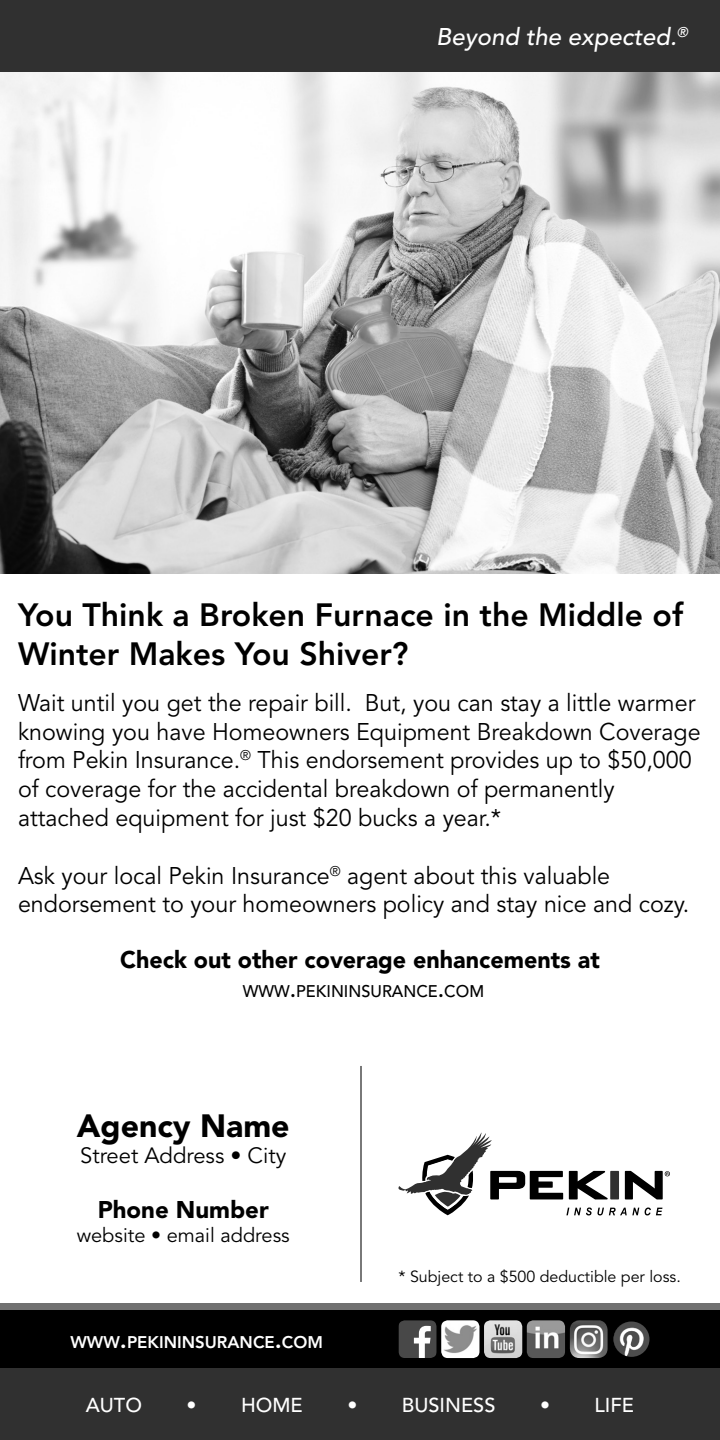
<style>
.page{position:relative;width:720px;height:1440px;background:#fff}
.page>*{position:absolute;margin:0;border:0;box-sizing:border-box;transform-origin:0 0}
.t1{font:800 32px/38.4px "Avenir LT Std";color:#000}
.t2{font:900 32px "Avenir LT Std";color:#000}
.t3{font:24px/28.8px "Avenir LT Std";color:#000}
.t4{font:900 24px "Avenir LT Std";color:#000}
.t5{font:italic 500 24px "Avenir LT Std";color:#fff}
.t6{font:22px "Avenir LT Std";color:#000}
.t7{font:500 20px "Avenir LT Std";color:#fff}
.t8{font:20px "Avenir LT Std";color:#000}
.t9{font:800 16.8px "Avenir LT Std";color:#fff}
.t10{font:500 16.8px "Avenir LT Std";color:#000}
.t11{font:16px "Avenir LT Std";color:#000}
.s1{font-size:24px}
</style>
<div class="page">
<div style="left:0;top:1303px;width:720px;height:7px;background:#717171"></div>
<div style="left:0;top:1368px;width:720px;height:72px;background:#303030"></div>
<div style="left:0;top:1310px;width:720px;height:58px;background:#000"></div>
<svg style="left:398px;top:1320px;width:39px;height:38px"></svg>
<img style="left:441px;top:1320px;width:38px;height:38px">
<img style="left:484px;top:1320px;width:38px;height:38px">
<img style="left:527px;top:1320px;width:38px;height:38px">
<img style="left:570px;top:1320px;width:38px;height:38px">
<img style="left:614px;top:1322px;width:35px;height:35px;border-radius:18px">
<div style="left:0;top:0;width:720px;height:72px;background:#303030"></div>
<img style="left:0;top:72px;width:720px;height:502px">
<svg style="left:398px;top:1132px;width:272px;height:83px"></svg>
<hr style="left:360px;top:1066px;width:2px;height:216px;background:#797979">
<p class="t5" style="left:436px;top:23px;width:253px">Beyond the expected.<sup>®</sup></p>
<h1 class="t1" style="left:18px;top:596px;width:667px">You Think a Broken Furnace in the Middle of<br>Winter Makes You Shiver?</h1>
<p class="t3" style="left:18px;top:689px;width:684px">Wait until you get the repair bill. But, you can stay a little warmer knowing you have Homeowners Equipment Breakdown Coverage from Pekin Insurance.<sup>®</sup> This endorsement provides up to $50,000 of coverage for the accidental breakdown of permanently attached equipment for just $20 bucks a year.*</p>
<p class="t3" style="left:18px;top:862px;width:673px">Ask your local Pekin Insurance<sup>®</sup> agent about this valuable endorsement to your homeowners policy and stay nice and cozy.</p>
<p class="t4" style="left:120px;top:945px;width:481px">Check out other coverage enhancements at</p>
<p class="t10" style="left:243px;top:981px;width:243px">WWW<span class="s1">.</span>PEKININSURANCE<span class="s1">.</span>COM</p>
<h1 class="t2" style="left:77px;top:1106px;width:214px">Agency Name</h1>
<p class="t6" style="left:80px;top:1143px;width:208px">Street Address • City</p>
<p class="t4" style="left:98px;top:1195px;width:173px">Phone Number</p>
<p class="t8" style="left:77px;top:1224px;width:214px">website • email address</p>
<p class="t9" style="left:71px;top:1332px;width:254px">WWW<span class="s1">.</span>PEKININSURANCE<span class="s1">.</span>COM</p>
<p class="t11" style="left:398px;top:1267px;width:284px">* Subject to a $500 deductible per loss.</p>
<p class="t7" style="left:86px;top:1393px;width:58px">AUTO</p>
<p class="t7" style="left:187px;top:1393px;width:118px">• HOME</p>
<p class="t7" style="left:347px;top:1393px;width:150px">• BUSINESS</p>
<p class="t7" style="left:540px;top:1393px;width:96px">• LIFE</p>
</div>
